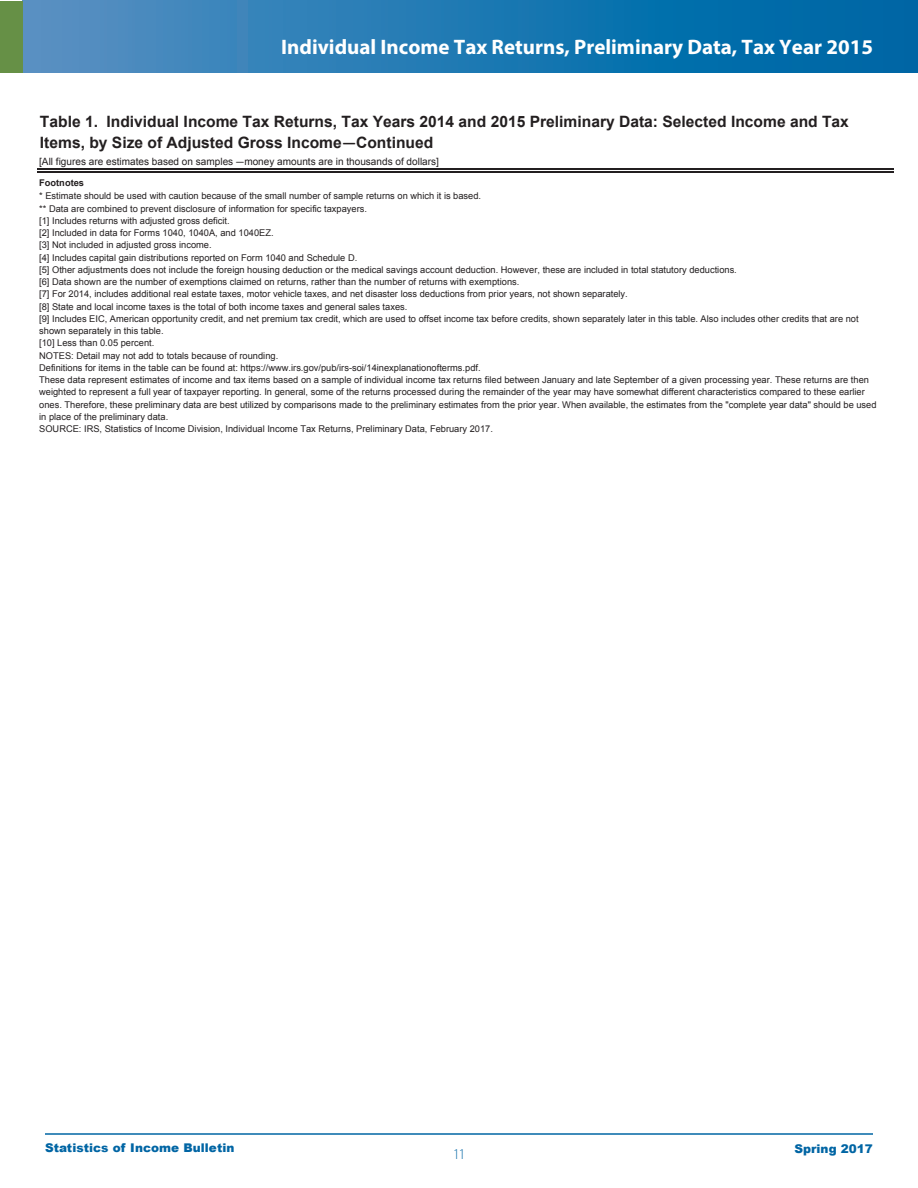
<style>
.page{position:relative;width:918px;height:1188px;background:#fff}
.page>*{position:absolute;margin:0;border:0;box-sizing:border-box;transform-origin:0 0}
.t1{font:700 21px "Myriad Pro";color:#fff}
.t2{font:700 15.6px/20.4px "Arial";color:#231f20}
.t3{font:300 condensed 15px "Myriad Pro";color:#0065a4}
.t4{font:900 12px "Arial";letter-spacing:.005em;color:#0065a4}
.t5{font:10.05px "Arial";color:#231f20}
.t6{font:9.3px/12.3px "Arial";color:#231f20}
.t7{font:700 9.3px "Arial";color:#231f20}
.s1{font-family:"Calibri"}
</style>
<div class="page">
<div style="left:22px;top:1px;width:896px;height:72px;background:linear-gradient(to right,#5490c2,#0064a4)"></div>
<div style="left:0;top:1px;width:22px;height:72px;background:#669046"></div>
<hr style="left:45px;top:1133px;width:828px;height:2px;background:#0065a4">
<hr style="left:37px;top:168px;width:857px;height:2px;background:#231f20">
<hr style="left:37px;top:171px;width:857px;height:1px;background:#231f20">
<h1 class="t1" style="left:281px;top:33px;width:593px">Individual Income Tax Returns, Preliminary Data, Tax Year 2015</h1>
<h2 class="t2" style="left:40px;top:112px;width:811px">Table 1. Individual Income Tax Returns, Tax Years 2014 and 2015 Preliminary Data: Selected Income and Tax<br>Items, by Size of Adjusted Gross Income<span class="s1">—</span>Continued</h2>
<p class="t5" style="left:39px;top:155px;width:401px">[All figures are estimates based on samples <span class="s1">—</span>money amounts are in thousands of dollars]</p>
<p class="t6" style="left:39px;top:190px;width:839px">* Estimate should be used with caution because of the small number of sample returns on which it is based.<br>** Data are combined to prevent disclosure of information for specific taxpayers.<br>[1] Includes returns with adjusted gross deficit.<br>[2] Included in data for Forms 1040, 1040A, and 1040EZ.<br>[3] Not included in adjusted gross income.<br>[4] Includes capital gain distributions reported on Form 1040 and Schedule D.<br>[5] Other adjustments does not include the foreign housing deduction or the medical savings account deduction. However, these are included in total statutory deductions.<br>[6] Data shown are the number of exemptions claimed on returns, rather than the number of returns with exemptions.<br>[7] For 2014, includes additional real estate taxes, motor vehicle taxes, and net disaster loss deductions from prior years, not shown separately.<br>[8] State and local income taxes is the total of both income taxes and general sales taxes.<br>[9] Includes EIC, American opportunity credit, and net premium tax credit, which are used to offset income tax before credits, shown separately later in this table. Also includes other credits that are not shown separately in this table.<br>[10] Less than 0.05 percent.<br>NOTES: Detail may not add to totals because of rounding.<br>Definitions for items in the table can be found at: https://www.irs.gov/pub/irs-soi/14inexplanationofterms.pdf.<br>These data represent estimates of income and tax items based on a sample of individual income tax returns filed between January and late September of a given processing year. These returns are then weighted to represent a full year of taxpayer reporting. In general, some of the returns processed during the remainder of the year may have somewhat different characteristics compared to these earlier ones. Therefore, these preliminary data are best utilized by comparisons made to the preliminary estimates from the prior year. When available, the estimates from the "complete year data" should be used in place of the preliminary data.<br>SOURCE: IRS, Statistics of Income Division, Individual Income Tax Returns, Preliminary Data, February 2017.</p>
<p class="t7" style="left:39px;top:176px;width:46px">Footnotes</p>
<p class="t4" style="left:45px;top:1139px;width:191px">Statistics of Income Bulletin</p>
<h3 class="t3" style="left:454px;top:1145px;width:12px">11</h3>
<p class="t4" style="left:794px;top:1140px;width:80px">Spring 2017</p>
</div>
